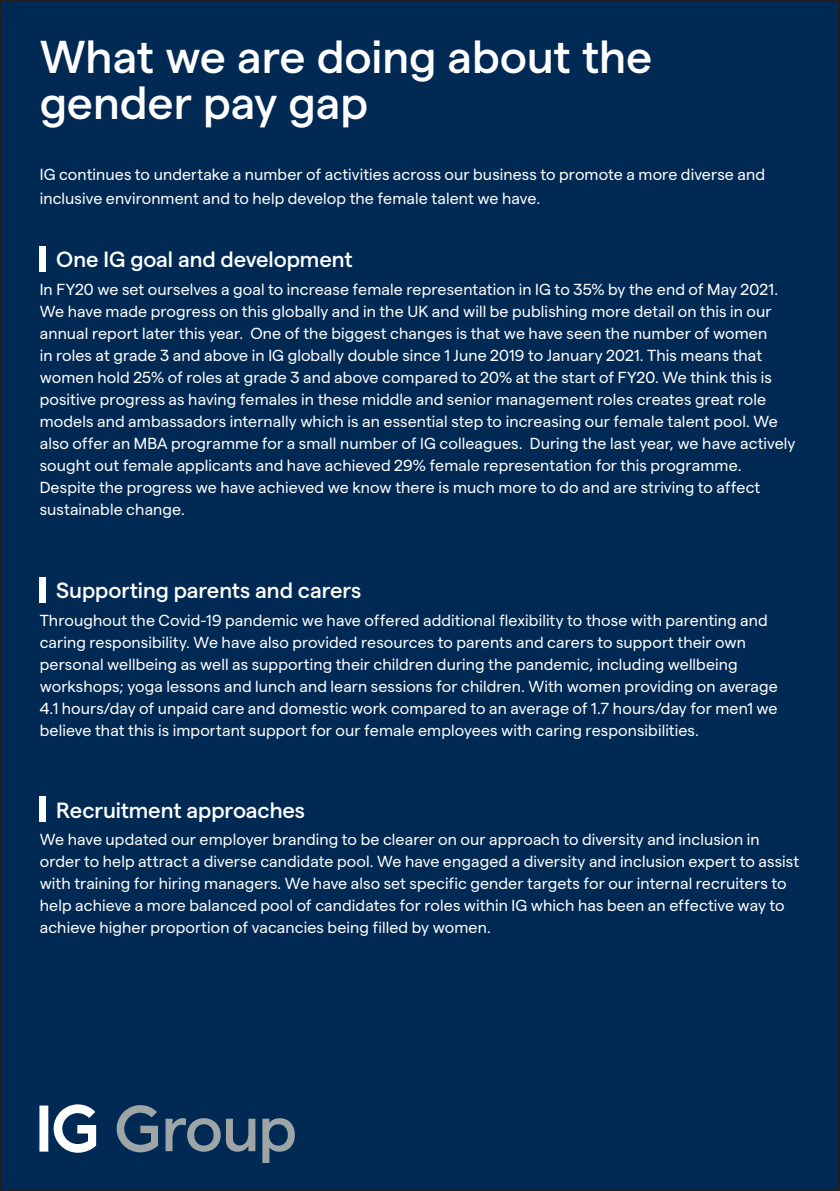
<style>
.page{position:relative;width:840px;height:1191px;background:#fff}
.page>*{position:absolute;margin:0;border:0;box-sizing:border-box;transform-origin:0 0}
.t1{font:500 46px/46px "Matter SQ";letter-spacing:-.005em;color:#fff}
.Q{font:500 22px "Matter SQ";letter-spacing:-.005em;color:#fff}
.body{font:16px/22px "Matter SQ";letter-spacing:.005em;color:#fff}
.intro{font:16px/24px "Matter SQ";letter-spacing:.005em;color:#fff}
</style>
<div class="page">
<div style="left:1px;top:1px;width:837px;height:1189px;background:#002954"></div>
<div style="left:40px;top:577px;width:6px;height:25px;background:#fff"></div>
<div style="left:40px;top:246px;width:6px;height:25px;background:#fff"></div>
<div style="left:40px;top:796px;width:6px;height:26px;background:#fff"></div>
<svg style="left:165px;top:1118px;width:55px;height:33px"></svg>
<svg style="left:226px;top:1118px;width:29px;height:33px"></svg>
<svg style="left:262px;top:1118px;width:33px;height:45px"></svg>
<svg style="left:39px;top:1104px;width:57px;height:48px"></svg>
<svg style="left:116px;top:1105px;width:42px;height:47px"></svg>
<h2 class="t1" style="left:40px;top:30px;width:613px">What we are doing about the gender pay gap</h2>
<p class="intro" style="left:40px;top:161px;width:726px">IG continues to undertake a number of activities across our business to promote a more diverse and inclusive environment and to help develop the female talent we have.</p>
<p class="Q" style="left:56px;top:243px;width:298px">One IG goal and development</p>
<p class="body" style="left:40px;top:277px;width:756px">In FY20 we set ourselves a goal to increase female representation in IG to 35% by the end of May 2021.<br>We have made progress on this globally and in the UK and will be publishing more detail on this in our annual report later this year. One of the biggest changes is that we have seen the number of women<br>in roles at grade 3 and above in IG globally double since 1 June 2019 to January 2021. This means that women hold 25% of roles at grade 3 and above compared to 20% at the start of FY20. We think this is positive progress as having females in these middle and senior management roles creates great role models and ambassadors internally which is an essential step to increasing our female talent pool. We also offer an MBA programme for a small number of IG colleagues. During the last year, we have actively sought out female applicants and have achieved 29% female representation for this programme.<br>Despite the progress we have achieved we know there is much more to do and are striving to affect sustainable change.</p>
<p class="Q" style="left:56px;top:574px;width:306px">Supporting parents and carers</p>
<p class="body" style="left:40px;top:608px;width:739px">Throughout the Covid-19 pandemic we have offered additional flexibility to those with parenting and caring responsibility. We have also provided resources to parents and carers to support their own personal wellbeing as well as supporting their children during the pandemic, including wellbeing workshops; yoga lessons and lunch and learn sessions for children. With women providing on average 4.1 hours/day of unpaid care and domestic work compared to an average of 1.7 hours/day for men1 we believe that this is important support for our female employees with caring responsibilities.</p>
<p class="Q" style="left:56px;top:793px;width:250px">Recruitment approaches</p>
<p class="body" style="left:40px;top:827px;width:760px">We have updated our employer branding to be clearer on our approach to diversity and inclusion in order to help attract a diverse candidate pool. We have engaged a diversity and inclusion expert to assist with training for hiring managers. We have also set specific gender targets for our internal recruiters to help achieve a more balanced pool of candidates for roles within IG which has been an effective way to achieve higher proportion of vacancies being filled by women.</p>
</div>
